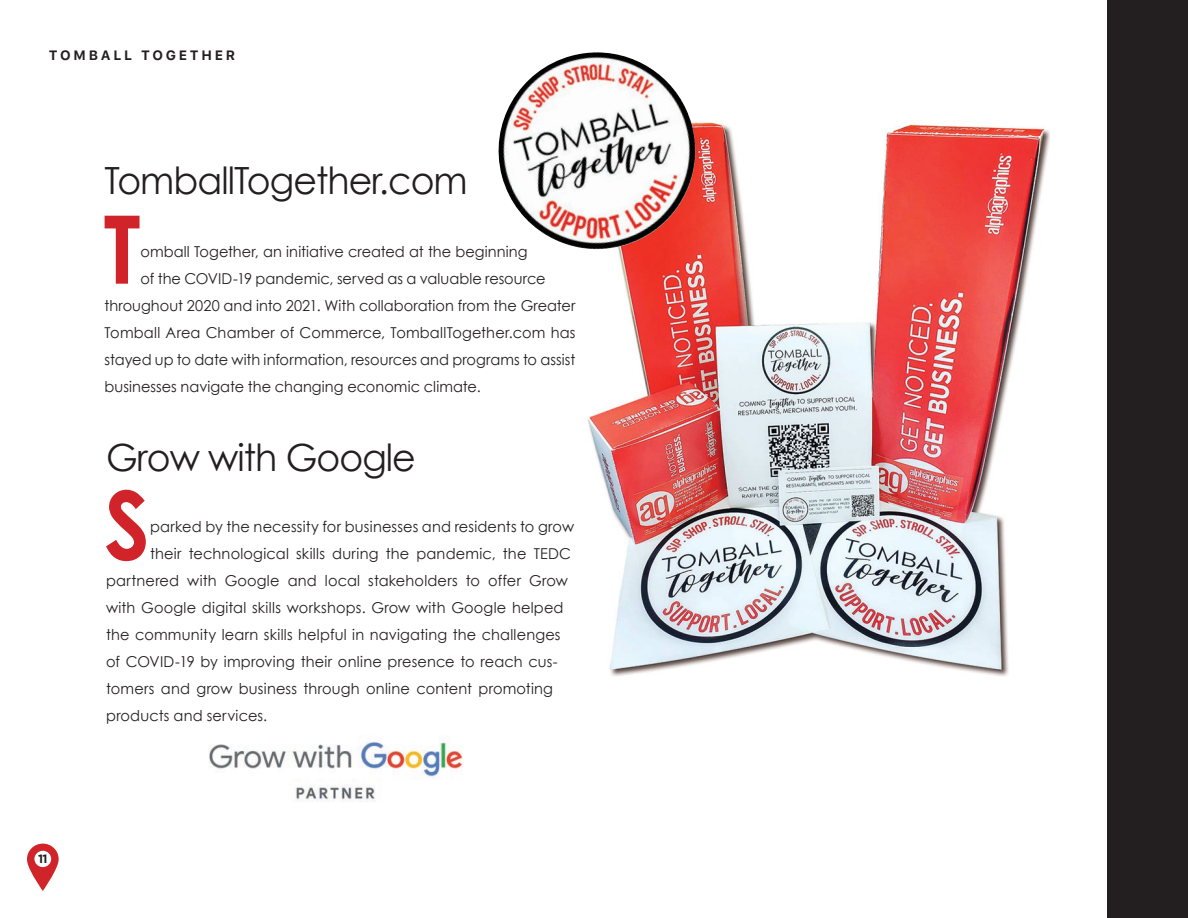
<style>
.page{position:relative;width:1188px;height:918px;background:#fff}
.page>*{position:absolute;margin:0;border:0;box-sizing:border-box;transform-origin:0 0}
.t1{font:700 94.65px "Century Gothic";color:#d1232a;scale:.93 1}
.t2{font:37.5px "Century Gothic";letter-spacing:-.025em;color:#231f20}
.t3{font:15px "Century Gothic";letter-spacing:.01em;color:#231f20}
.t4{font:700 13.5px "Galvji";letter-spacing:.2em;color:#231f20}
.t5{font:700 12px "Gotham";color:#231f20}
</style>
<div class="page">
<svg style="left:27px;top:844px;width:32px;height:47px"></svg>
<div style="left:1107px;top:0;width:81px;height:918px;background:#231f20"></div>
<img style="left:587px;top:121px;width:462px;height:555px">
<img style="left:209px;top:736px;width:254px;height:66px">
<img style="left:498px;top:52px;width:208px;height:208px">
<p class="t4" style="left:49px;top:47px;width:188px">TOMBALL TOGETHER</p>
<p class="t2" style="left:105px;top:158px;width:365px">TomballTogether.com</p>
<p class="t1" style="left:104px;top:190px;width:41px">T</p>
<p class="t3" style="left:141px;top:242px;width:389px">omball Together, an initiative created at the beginning</p>
<p class="t3" style="left:141px;top:269px;width:407px">of the COVID-19 pandemic, served as a valuable resource</p>
<p class="t3" style="left:105px;top:296px;width:473px">throughout 2020 and into 2021. With collaboration from the Greater</p>
<p class="t3" style="left:105px;top:323px;width:472px">Tomball Area Chamber of Commerce, TomballTogether.com has</p>
<p class="t3" style="left:105px;top:350px;width:472px">stayed up to date with information, resources and programs to assist</p>
<p class="t3" style="left:105px;top:377px;width:378px">businesses navigate the changing economic climate.</p>
<p class="t2" style="left:106px;top:434px;width:311px">Grow with Google</p>
<p class="t5" style="left:38px;top:852px;width:11px">11</p>
<p class="t1" style="left:104px;top:466px;width:51px">S</p>
<p class="t3" style="left:150px;top:518px;width:426px">parked by the necessity for businesses and residents to grow</p>
<p class="t3" style="left:150px;top:545px;width:422px">their technological skills during the pandemic, the TEDC</p>
<p class="t3" style="left:106px;top:572px;width:463px">partnered with Google and local stakeholders to offer Grow</p>
<p class="t3" style="left:106px;top:599px;width:459px">with Google digital skills workshops. Grow with Google helped</p>
<p class="t3" style="left:106px;top:626px;width:456px">the community learn skills helpful in navigating the challenges</p>
<p class="t3" style="left:106px;top:653px;width:453px">of COVID-19 by improving their online presence to reach cus-</p>
<p class="t3" style="left:106px;top:680px;width:449px">tomers and grow business through online content promoting</p>
<p class="t3" style="left:106px;top:707px;width:163px">products and services.</p>
</div>
